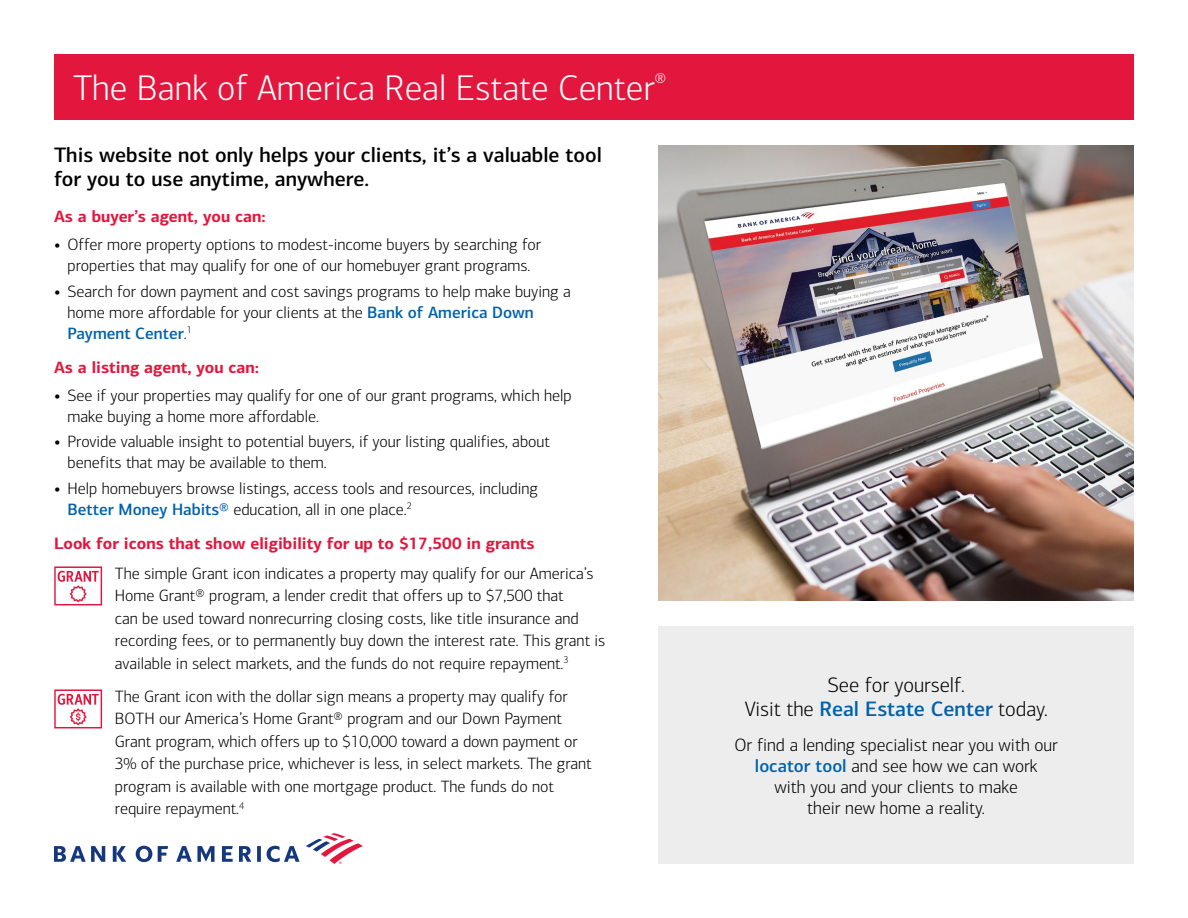
<style>
.page{position:relative;width:1188px;height:918px;background:#fff}
.page>*{position:absolute;margin:0;border:0;box-sizing:border-box;transform-origin:0 0}
.t1{font:300 36px "Connections";color:#fff}
.t2{font:500 21px/24px "Connections";color:#000}
.t3{font:500 21px "Connections";color:#0061aa}
.t4{font:300 21px "Connections";color:#000}
.t5{font:300 18px/21px "Connections";color:#000;text-align:center}
.t6{font:300 16.5px/22.5px "Connections";color:#000}
.t7{font:700 16.5px "Connections";color:#e3173e}
.s1{font-weight:700}
.s2{font-weight:500;color:#0061aa}
.s3{font-weight:300;color:#000}
</style>
<div class="page">
<div style="left:54px;top:54px;width:1080px;height:66px;background:#e3173e"></div>
<img style="left:658px;top:146px;width:476px;height:454px">
<div style="left:658px;top:626px;width:476px;height:238px;background:#ededee"></div>
<svg style="left:54px;top:566px;width:48px;height:39px"></svg>
<svg style="left:54px;top:689px;width:48px;height:39px"></svg>
<svg style="left:306px;top:833px;width:57px;height:31px"></svg>
<svg style="left:54px;top:846px;width:246px;height:16px"></svg>
<h1 class="t1" style="left:73px;top:68px;width:595px">The Bank of America Real Estate Center<sup>®</sup></h1>
<p class="t2" style="left:54px;top:142px;width:549px">This website not only helps your clients, it’s a valuable tool for you to use anytime, anywhere.</p>
<h2 class="t7" style="left:54px;top:206px;width:213px">As a buyer’s agent, you can:</h2>
<p class="t6" style="left:54px;top:234px;width:488px;line-height:21px;text-align:center"><span class="s1">•</span> Offer more property options to modest-income buyers by searching for properties that may qualify for one of our homebuyer grant programs.</p>
<p class="t6" style="left:67px;top:281px;width:505px;line-height:21px;text-indent:-13px"><span class="s1">•</span> Search for down payment and cost savings programs to help make buying a home more affordable for your clients at the <span class="s2">Bank of America Down<br>Payment Center</span>.<sup>1</sup></p>
<h2 class="t7" style="left:54px;top:357px;width:207px">As a listing agent, you can:</h2>
<p class="t6" style="left:68px;top:385px;width:506px;line-height:21px;text-indent:-13px"><span class="s1">•</span> See if your properties may qualify for one of our grant programs, which help make buying a home more affordable.</p>
<p class="t6" style="left:68px;top:431px;width:484px;line-height:21px;text-indent:-13px"><span class="s1">•</span> Provide valuable insight to potential buyers, if your listing qualifies, about benefits that may be available to them.</p>
<p class="t6" style="left:68px;top:478px;width:472px;line-height:21px;text-indent:-13px"><span class="s1">•</span> Help homebuyers browse listings, access tools and resources, including<br><span class="s2">Better Money Habits®</span> education, all in one place.<sup>2</sup></p>
<h2 class="t7" style="left:54px;top:533px;width:482px">Look for icons that show eligibility for up to $17,500 in grants</h2>
<p class="t6" style="left:115px;top:562px;width:492px">The simple Grant icon indicates a property may qualify for our America’s Home Grant® program, a lender credit that offers up to $7,500 that<br>can be used toward nonrecurring closing costs, like title insurance and recording fees, or to permanently buy down the interest rate. This grant is available in select markets, and the funds do not require repayment.<sup>3</sup></p>
<p class="t6" style="left:115px;top:685px;width:478px">The Grant icon with the dollar sign means a property may qualify for BOTH our America’s Home Grant® program and our Down Payment Grant program, which offers up to $10,000 toward a down payment or 3% of the purchase price, whichever is less, in select markets. The grant program is available with one mortgage product. The funds do not require repayment.<sup>4</sup></p>
<p class="t4" style="left:827px;top:673px;width:139px">See for yourself.</p>
<p class="t3" style="left:745px;top:696px;width:305px"><span class="s3">Visit the</span> Real Estate Center <span class="s3">today.</span></p>
<p class="t5" style="left:734px;top:734px;width:325px">Or find a lending specialist near you with our <span class="s2">locator tool</span> and see how we can work<br>with you and your clients to make<br>their new home a reality.</p>
</div>
